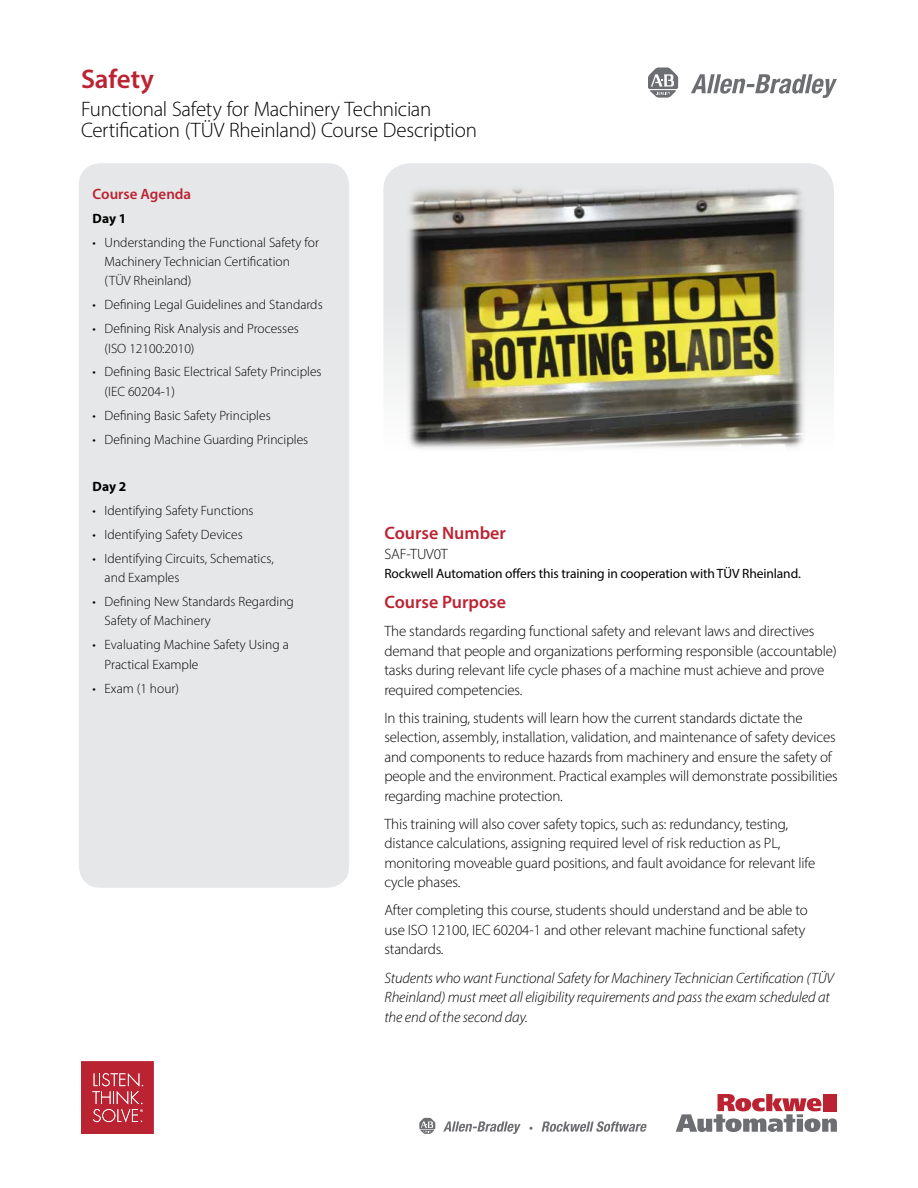
<style>
.page{position:relative;width:918px;height:1188px;background:#fff}
.page>*{position:absolute;margin:0;border:0;box-sizing:border-box;transform-origin:0 0}
.t1{font:600 27px "Myriad Pro";letter-spacing:-.005em;color:#bb2332}
.t2{font:300 21px/21px "Myriad Pro";letter-spacing:-.015em;color:#000}
.t3{font:600 18px "Myriad Pro";color:#bb2332}
.t4{font:300 15px/19.5px "Myriad Pro";letter-spacing:-.01em;color:#000}
.t5{font:italic 300 15px/19.5px "Myriad Pro";letter-spacing:-.01em;color:#000}
.t6{font:600 15px "Myriad Pro";color:#bb2332}
.t7{font:300 13.5px/19.5px "Myriad Pro";color:#000}
.t8{font:13.5px "Myriad Pro";letter-spacing:-.01em;color:#000}
.t9{font:700 13.5px "Myriad Pro";letter-spacing:-.005em;color:#000}
</style>
<div class="page">
<svg style="left:419px;top:1118px;width:16px;height:16px"></svg>
<svg style="left:443px;top:1121px;width:78px;height:13px"></svg>
<svg style="left:542px;top:1121px;width:105px;height:11px"></svg>
<svg style="left:676px;top:1094px;width:161px;height:38px"></svg>
<div style="left:823px;top:1094px;width:6px;height:17px;background:#bb2332"></div>
<div style="left:831px;top:1094px;width:6px;height:17px;background:#bb2332"></div>
<svg style="left:81px;top:1061px;width:73px;height:73px;background:#c03744"></svg>
<div style="left:79px;top:163px;width:270px;height:725px;background:#e6e7e8;border-radius:22px"></div>
<svg style="left:648px;top:67px;width:30px;height:31px"></svg>
<svg style="left:691px;top:74px;width:146px;height:24px"></svg>
<div style="left:383px;top:163px;width:451px;height:329px;background:linear-gradient(to bottom,#dfe0e1,#fefefe);border-radius:27px"></div>
<img style="left:406px;top:185px;width:400px;height:266px">
<h1 class="t1" style="left:81px;top:62px;width:75px">Safety</h1>
<h2 class="t2" style="left:81px;top:98px;width:398px">Functional Safety for Machinery Technician<br>Certification (TÜV Rheinland) Course Description</h2>
<p class="t6" style="left:93px;top:184px;width:100px">Course Agenda</p>
<p class="t9" style="left:93px;top:209px;width:35px">Day 1</p>
<p class="t7" style="left:105px;top:232px;width:216px;text-indent:-12px">• Understanding the Functional Safety for<br>Machinery Technician Certification (TÜV Rheinland)</p>
<p class="t7" style="left:93px;top:295px;width:232px">• Defining Legal Guidelines and Standards</p>
<p class="t7" style="left:105px;top:319px;width:196px;text-indent:-12px">• Defining Risk Analysis and Processes (ISO 12100:2010)</p>
<p class="t7" style="left:105px;top:362px;width:218px;text-indent:-12px">• Defining Basic Electrical Safety Principles (IEC 60204-1)</p>
<p class="t7" style="left:93px;top:405px;width:180px">• Defining Basic Safety Principles</p>
<p class="t7" style="left:93px;top:429px;width:217px">• Defining Machine Guarding Principles</p>
<p class="t9" style="left:93px;top:478px;width:35px">Day 2</p>
<p class="t7" style="left:93px;top:501px;width:163px">• Identifying Safety Functions</p>
<p class="t7" style="left:93px;top:524px;width:152px">• Identifying Safety Devices</p>
<p class="t7" style="left:105px;top:548px;width:171px;text-indent:-12px">• Identifying Circuits, Schematics, and Examples</p>
<p class="t7" style="left:105px;top:592px;width:191px;text-indent:-12px">• Defining New Standards Regarding<br>Safety of Machinery</p>
<p class="t7" style="left:105px;top:635px;width:186px;text-indent:-12px">• Evaluating Machine Safety Using a<br>Practical Example</p>
<p class="t7" style="left:93px;top:678px;width:88px">• Exam (1 hour)</p>
<p class="t3" style="left:384px;top:522px;width:123px">Course Number</p>
<p class="t4" style="left:384px;top:544px;width:65px">SAF-TUV0T</p>
<p class="t8" style="left:384px;top:565px;width:418px">Rockwell Automation offers this training in cooperation with TÜV Rheinland.</p>
<p class="t3" style="left:384px;top:590px;width:123px">Course Purpose</p>
<p class="t4" style="left:384px;top:621px;width:454px">The standards regarding functional safety and relevant laws and directives demand that people and organizations performing responsible (accountable) tasks during relevant life cycle phases of a machine must achieve and prove required competencies.</p>
<p class="t4" style="left:384px;top:708px;width:455px">In this training, students will learn how the current standards dictate the selection, assembly, installation, validation, and maintenance of safety devices and components to reduce hazards from machinery and ensure the safety of people and the environment. Practical examples will demonstrate possibilities regarding machine protection.</p>
<p class="t4" style="left:384px;top:814px;width:433px">This training will also cover safety topics, such as: redundancy, testing, distance calculations, assigning required level of risk reduction as PL, monitoring moveable guard positions, and fault avoidance for relevant life cycle phases.</p>
<p class="t4" style="left:384px;top:901px;width:425px">After completing this course, students should understand and be able to use ISO 12100, IEC 60204-1 and other relevant machine functional safety standards.</p>
<p class="t5" style="left:384px;top:968px;width:451px">Students who want Functional Safety for Machinery Technician Certification (TÜV<br>Rheinland) must meet all eligibility requirements and pass the exam scheduled at the end of the second day.</p>
</div>
